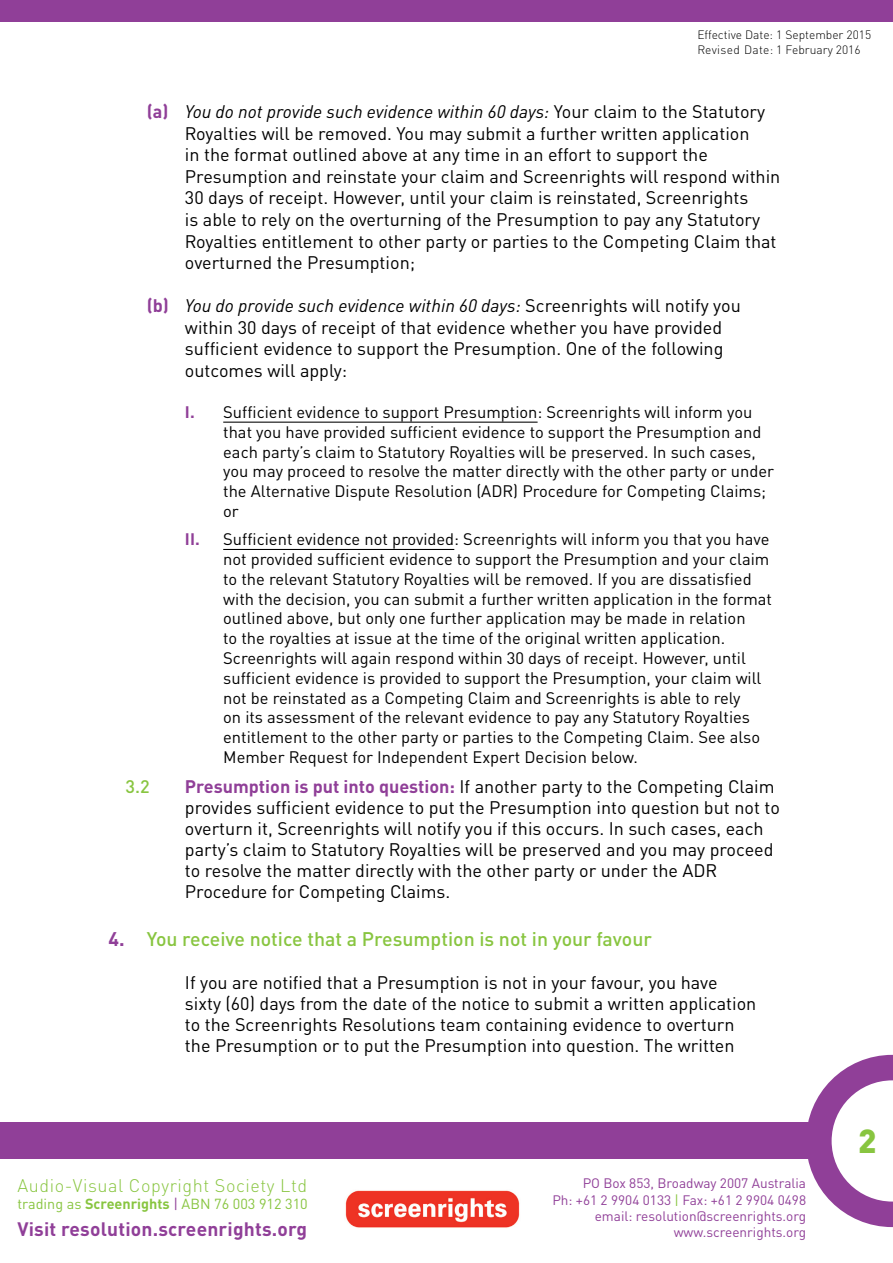
<style>
.page{position:relative;width:893px;height:1263px;background:#fff}
.page>*{position:absolute;margin:0;border:0;box-sizing:border-box;transform-origin:0 0}
.t1{font:900 33px "DINOT";color:#88c540}
.t2{font:500 19.5px "DINOT";color:#88c540}
.t3{font:700 19.2px "DINOT";letter-spacing:.01em;color:#903f98}
.t4{font:18px/21.6px "DINOT";color:#000}
.t5{font:300 18px "DINOT";letter-spacing:.03em;color:#88c540}
.t6{font:500 18px "DINOT";color:#88c540}
.t7{font:16.5px/19.8px "DINOT";color:#000}
.t8{font:14.4px "DINOT";color:#88c540}
.t9{font:13.65px/16.4px "DINOT";color:#903f98;text-align:right}
.t10{font:300 12px/14.4px "DINOT";color:#000}
.s1{font-weight:700;color:#903f98}
.s2{font-style:italic}
.s3{font-weight:700}
.s4{color:#903f98}
.s5{color:#88c540}
</style>
<div class="page">
<div style="left:0;top:0;width:893px;height:21px;background:#903f98"></div>
<div style="left:0;top:1123px;width:893px;height:36px;background:#903f98"></div>
<svg style="left:806px;top:1055px;width:87px;height:172px"></svg>
<img style="left:345px;top:1190px;width:175px;height:38px">
<hr style="left:223px;top:422px;width:315px;height:1px;background:#000">
<hr style="left:223px;top:549px;width:231px;height:1px;background:#000">
<p class="t10" style="left:697px;top:28px;width:175px">Effective Date: 1 September 2015<br>Revised Date: 1 February 2016</p>
<p class="t4" style="left:185px;top:100px;width:597px;text-indent:-38px"><span class="s1">(a)</span> <span class="s2">You do not provide such evidence within 60 days:</span> Your claim to the Statutory Royalties will be removed. You may submit a further written application<br>in the format outlined above at any time in an effort to support the Presumption and reinstate your claim and Screenrights will respond within 30 days of receipt. However, until your claim is reinstated, Screenrights<br>is able to rely on the overturning of the Presumption to pay any Statutory Royalties entitlement to other party or parties to the Competing Claim that overturned the Presumption;</p>
<p class="t4" style="left:185px;top:294px;width:557px;text-indent:-38px"><span class="s1">(b)</span> <span class="s2">You do provide such evidence within 60 days:</span> Screenrights will notify you within 30 days of receipt of that evidence whether you have provided sufficient evidence to support the Presumption. One of the following outcomes will apply:</p>
<p class="t7" style="left:223px;top:402px;width:552px;text-indent:-38px"><span class="s1">I.</span> Sufficient evidence to support Presumption: Screenrights will inform you that you have provided sufficient evidence to support the Presumption and each party’s claim to Statutory Royalties will be preserved. In such cases, you may proceed to resolve the matter directly with the other party or under the Alternative Dispute Resolution (ADR) Procedure for Competing Claims; or</p>
<p class="t7" style="left:223px;top:529px;width:550px;text-indent:-38px"><span class="s1">II.</span> Sufficient evidence not provided: Screenrights will inform you that you have not provided sufficient evidence to support the Presumption and your claim to the relevant Statutory Royalties will be removed. If you are dissatisfied with the decision, you can submit a further written application in the format outlined above, but only one further application may be made in relation<br>to the royalties at issue at the time of the original written application.<br>Screenrights will again respond within 30 days of receipt. However, until sufficient evidence is provided to support the Presumption, your claim will not be reinstated as a Competing Claim and Screenrights is able to rely<br>on its assessment of the relevant evidence to pay any Statutory Royalties entitlement to the other party or parties to the Competing Claim. See also Member Request for Independent Expert Decision below.</p>
<p class="t6" style="left:125px;top:774px;width:26px">3.2</p>
<p class="t4" style="left:185px;top:775px;width:596px;line-height:21px"><span class="s1">Presumption is put into question:</span> If another party to the Competing Claim provides sufficient evidence to put the Presumption into question but not to overturn it, Screenrights will notify you if this occurs. In such cases, each party’s claim to Statutory Royalties will be preserved and you may proceed to resolve the matter directly with the other party or under the ADR Procedure for Competing Claims.</p>
<p class="t2" style="left:108px;top:927px;width:545px"><span class="s1">4.</span> You receive notice that a Presumption is not in your favour</p>
<p class="t4" style="left:185px;top:971px;width:573px;line-height:21px">If you are notified that a Presumption is not in your favour, you have sixty (60) days from the date of the notice to submit a written application to the Screenrights Resolutions team containing evidence to overturn the Presumption or to put the Presumption into question. The written</p>
<p class="t5" style="left:17px;top:1174px;width:291px">Audio-Visual Copyright Society Ltd</p>
<p class="t8" style="left:17px;top:1195px;width:292px">trading as <span class="s3">Screenrights</span> <span class="s4">|</span> ABN 76 003 912 310</p>
<p class="t3" style="left:17px;top:1217px;width:291px">Visit resolution.screenrights.org</p>
<p class="t9" style="left:552px;top:1175px;width:255px">PO Box 853, Broadway 2007 Australia<br>Ph: +61 2 9904 0133 <span class="s5">|</span> Fax: +61 2 9904 0498 email: resolution@screenrights.org www.screenrights.org</p>
<h1 class="t1" style="left:858px;top:1118px;width:20px">2</h1>
</div>
